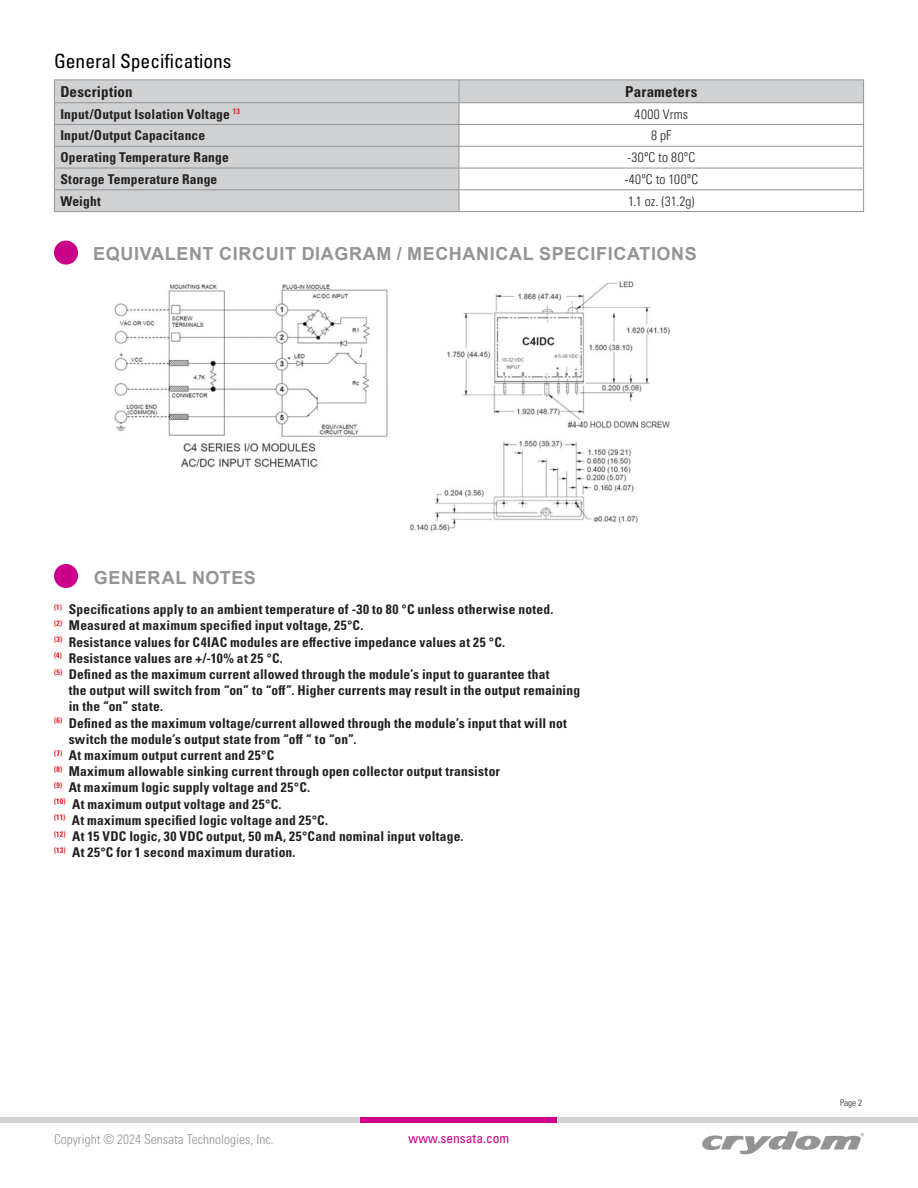
<style>
.page{position:relative;width:918px;height:1188px;background:#fff}
.page>*{position:absolute;margin:0;border:0;box-sizing:border-box;transform-origin:0 0}
.t1{font:condensed 19.5px "Univers LT Pro";color:#000}
.t2{font:700 18px "Arial";letter-spacing:.035em;color:#929496}
.Table_Subhead{font:700 condensed 15px "Univers LT Pro";letter-spacing:.01em;color:#231f20}
.Table_Copy{font:700 condensed 13.5px/16.2px "Univers LT Pro";letter-spacing:.015em;color:#231f20}
.Table_Copy-2{font:300 condensed 13.5px "Univers LT Pro";letter-spacing:.025em;color:#231f20}
.t3{font:300 condensed 13.5px "Univers LT Pro";color:#929496}
.t4{font:condensed 13.5px "Univers LT Pro";color:#ca0088}
.t5{font:300 condensed 9px "Univers LT Pro";color:#231f20}
</style>
<div class="page">
<div style="left:0;top:1117px;width:918px;height:6px;background:#d0d1d3"></div>
<div style="left:361px;top:1117px;width:196px;height:6px;background:#ca0088"></div>
<svg style="left:702px;top:1131px;width:162px;height:23px"></svg>
<svg style="left:55px;top:81px;width:808px;height:130px;fill:#d0d1d3"></svg>
<hr style="left:54px;top:80px;width:405px;height:1px;background:#929496">
<hr style="left:459px;top:80px;width:405px;height:1px;background:#929496">
<hr style="left:54px;top:102px;width:405px;height:1px;background:#929496">
<hr style="left:459px;top:102px;width:405px;height:1px;background:#929496">
<hr style="left:54px;top:124px;width:405px;height:1px;background:#929496">
<hr style="left:459px;top:124px;width:405px;height:1px;background:#929496">
<hr style="left:54px;top:146px;width:405px;height:1px;background:#929496">
<hr style="left:459px;top:146px;width:405px;height:1px;background:#929496">
<hr style="left:54px;top:168px;width:405px;height:1px;background:#929496">
<hr style="left:459px;top:168px;width:405px;height:1px;background:#929496">
<hr style="left:54px;top:189px;width:405px;height:1px;background:#929496">
<svg style="left:54px;top:80px;width:1px;height:131px"></svg>
<hr style="left:459px;top:189px;width:405px;height:1px;background:#929496">
<svg style="left:459px;top:80px;width:1px;height:131px"></svg>
<svg style="left:863px;top:80px;width:1px;height:131px"></svg>
<hr style="left:54px;top:211px;width:405px;height:1px;background:#929496">
<hr style="left:459px;top:211px;width:405px;height:1px;background:#929496">
<img style="left:114px;top:281px;width:556px;height:251px">
<div style="left:54px;top:241px;width:24px;height:24px;background:#ca0088;border-radius:50%"></div>
<div style="left:54px;top:564px;width:24px;height:24px;background:#ca0088;border-radius:50%"></div>
<p class="t1" style="left:54px;top:49px;width:179px">General Specifications</p>
<p class="Table_Subhead" style="left:60px;top:82px;width:74px">Description</p>
<p class="Table_Subhead" style="left:625px;top:82px;width:74px">Parameters</p>
<p class="Table_Copy" style="left:60px;top:105px;width:181px">Input/Output Isolation Voltage <sup>13</sup></p>
<p class="Table_Copy-2" style="left:634px;top:105px;width:55px">4000 Vrms</p>
<p class="Table_Copy" style="left:60px;top:127px;width:146px">Input/Output Capacitance</p>
<p class="Table_Copy-2" style="left:651px;top:126px;width:22px">8 pF</p>
<p class="Table_Copy" style="left:60px;top:149px;width:170px">Operating Temperature Range</p>
<p class="Table_Copy-2" style="left:627px;top:148px;width:69px">-30ºC to 80ºC</p>
<p class="Table_Copy" style="left:60px;top:171px;width:158px">Storage Temperature Range</p>
<p class="Table_Copy-2" style="left:624px;top:170px;width:75px">-40ºC to 100ºC</p>
<p class="Table_Copy" style="left:60px;top:192px;width:42px">Weight</p>
<p class="Table_Copy-2" style="left:628px;top:192px;width:68px">1.1 oz. (31.2g)</p>
<p class="t2" style="left:93px;top:241px;width:605px">EQUIVALENT CIRCUIT DIAGRAM / MECHANICAL SPECIFICATIONS</p>
<p class="t2" style="left:94px;top:565px;width:164px">GENERAL NOTES</p>
<p class="Table_Copy" style="left:54px;top:601px;width:501px"><sup>(1)</sup> Specifications apply to an ambient temperature of -30 to 80 °C unless otherwise noted.</p>
<p class="Table_Copy" style="left:54px;top:617px;width:311px"><sup>(2)</sup> Measured at maximum specified input voltage, 25°C.</p>
<p class="Table_Copy" style="left:54px;top:634px;width:453px"><sup>(3)</sup> Resistance values for C4IAC modules are effective impedance values at 25 °C.</p>
<p class="Table_Copy" style="left:54px;top:650px;width:230px"><sup>(4)</sup> Resistance values are +/-10% at 25 °C.</p>
<p class="Table_Copy" style="left:69px;top:666px;width:513px;text-indent:-15px"><sup>(5)</sup> Defined as the maximum current allowed through the module’s input to guarantee that<br>the output will switch from “on” to “off”. Higher currents may result in the output remaining in the “on” state.</p>
<p class="Table_Copy" style="left:69px;top:715px;width:500px;text-indent:-15px"><sup>(6)</sup> Defined as the maximum voltage/current allowed through the module’s input that will not switch the module’s output state from “off “ to “on”.</p>
<p class="Table_Copy" style="left:54px;top:747px;width:222px"><sup>(7)</sup> At maximum output current and 25°C</p>
<p class="Table_Copy" style="left:54px;top:763px;width:448px"><sup>(8)</sup> Maximum allowable sinking current through open collector output transistor</p>
<p class="Table_Copy" style="left:54px;top:779px;width:258px"><sup>(9)</sup> At maximum logic supply voltage and 25°C.</p>
<p class="Table_Copy" style="left:54px;top:796px;width:229px"><sup>(10)</sup> At maximum output voltage and 25°C.</p>
<p class="Table_Copy" style="left:54px;top:812px;width:276px"><sup>(11)</sup> At maximum specified logic voltage and 25°C.</p>
<p class="Table_Copy" style="left:54px;top:828px;width:411px"><sup>(12)</sup> At 15 VDC logic, 30 VDC output, 50 mA, 25°Cand nominal input voltage.</p>
<p class="Table_Copy" style="left:54px;top:844px;width:243px"><sup>(13)</sup> At 25°C for 1 second maximum duration.</p>
<p class="t3" style="left:54px;top:1130px;width:221px">Copyright © 2024 Sensata Technologies, Inc.</p>
<p class="t4" style="left:409px;top:1130px;width:102px">www.sensata.com</p>
<p class="t5" style="left:840px;top:1097px;width:23px">Page 2</p>
</div>
